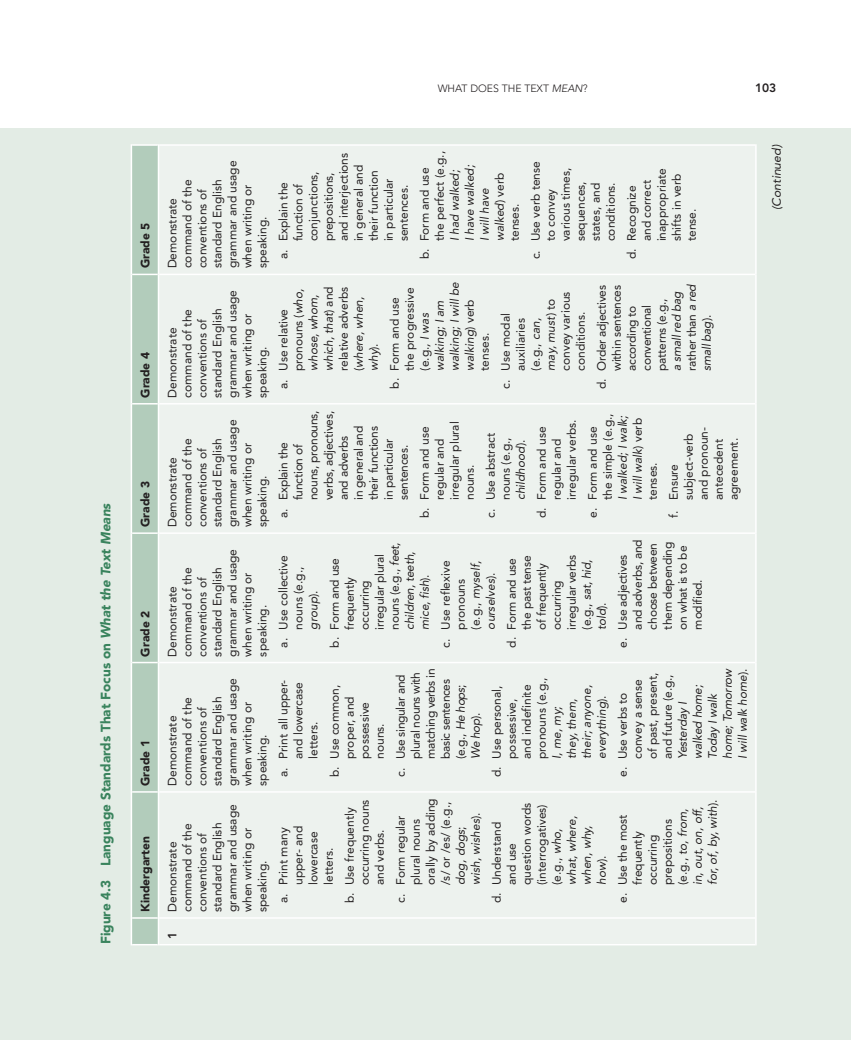
<style>
.page{position:relative;width:851px;height:1040px;background:#fff}
.page>*{position:absolute;margin:0;border:0;box-sizing:border-box;transform-origin:0 0}
.FC{font:900 13.5px "Avenir LT Std";color:#39835d}
.FLL{font:12px/15px "Avenir LT Std";letter-spacing:-.005em;color:#231f20}
.FTT{font:12px/15px "Avenir LT Std";color:#231f20}
.FLL-2{font:italic 12px/15px "Avenir LT Std";letter-spacing:-.01em;color:#231f20}
.FLL-3{font:12px/15px "Avenir LT Std";letter-spacing:-.025em;color:#231f20}
.FCH{font:900 12px "Avenir LT Std";color:#231f20}
.TT{font:italic 12px "Avenir LT Std";color:#231f20;scale:1.04 1}
.FTT-2{font:800 12px "Avenir LT Std";color:#231f20}
.t1{font:300 10.5px "Avenir LT Std";color:#231f20}
.s1{font-style:italic}
.s2{font-style:normal}
</style>
<div class="page">
<div style="left:0;top:128px;width:850px;height:912px;background:#e3ece5"></div>
<div style="left:159px;top:146px;width:596px;height:798px;background:#edf2ee"></div>
<hr style="left:131px;top:144px;width:1px;height:130px;background:#fff">
<hr style="left:132px;top:144px;width:26px;height:2px;background:#fff">
<svg style="left:131px;top:145px;width:28px;height:800px;background:#b7cfbf"></svg>
<hr style="left:158px;top:792px;width:1px;height:126px;background:#fff">
<hr style="left:158px;top:662px;width:1px;height:130px;background:#fff">
<hr style="left:158px;top:533px;width:1px;height:129px;background:#fff">
<hr style="left:158px;top:404px;width:1px;height:129px;background:#fff">
<hr style="left:158px;top:274px;width:1px;height:130px;background:#fff">
<hr style="left:158px;top:144px;width:1px;height:130px;background:#fff">
<hr style="left:159px;top:944px;width:596px;height:1px;background:#fff">
<hr style="left:159px;top:917px;width:596px;height:1px;background:#fff">
<hr style="left:159px;top:791px;width:596px;height:1px;background:#fff">
<hr style="left:159px;top:661px;width:596px;height:2px;background:#fff">
<hr style="left:159px;top:532px;width:596px;height:2px;background:#fff">
<hr style="left:159px;top:403px;width:596px;height:1px;background:#fff">
<hr style="left:159px;top:274px;width:596px;height:1px;background:#fff">
<hr style="left:159px;top:144px;width:596px;height:2px;background:#fff">
<svg style="left:755px;top:918px;width:1px;height:27px"></svg>
<hr style="left:755px;top:792px;width:1px;height:126px;background:#fff">
<hr style="left:755px;top:662px;width:1px;height:130px;background:#fff">
<hr style="left:755px;top:533px;width:1px;height:129px;background:#fff">
<hr style="left:755px;top:404px;width:1px;height:129px;background:#fff">
<hr style="left:755px;top:274px;width:1px;height:130px;background:#fff">
<hr style="left:755px;top:144px;width:1px;height:130px;background:#fff">
<p class="FC" style="left:98px;top:944px;width:443px;rotate:-90deg">Figure 4.3 Language Standards That Focus on <span class="s1">What the Text Means</span></p>
<p class="t1" style="left:437px;top:82px;width:151px">WHAT DOES THE TEXT <span class="s1">MEAN</span>?</p>
<p class="FTT-2" style="left:755px;top:81px;width:23px">103</p>
<p class="FCH" style="left:138px;top:268px;width:47px;rotate:-90deg">Grade 5</p>
<p class="FCH" style="left:138px;top:398px;width:47px;rotate:-90deg">Grade 4</p>
<p class="FCH" style="left:138px;top:527px;width:47px;rotate:-90deg">Grade 3</p>
<p class="FCH" style="left:138px;top:656px;width:47px;rotate:-90deg">Grade 2</p>
<p class="FCH" style="left:138px;top:786px;width:47px;rotate:-90deg">Grade 1</p>
<p class="FCH" style="left:138px;top:912px;width:77px;rotate:-90deg">Kindergarten</p>
<p class="FTT" style="left:165px;top:268px;width:109px;rotate:-90deg">Demonstrate command of the conventions of standard English grammar and usage when writing or speaking.</p>
<p class="FLL" style="left:276px;top:241px;width:90px;text-indent:-18px;rotate:-90deg">a. Explain the function of conjunctions, prepositions, and interjections in general and their function<br>in particular sentences.</p>
<p class="FLL" style="left:417px;top:241px;width:92px;text-indent:-18px;rotate:-90deg">b. Form and use the perfect (e.g.,<br><span class="s1">I had walked;<br>I have walked;<br>I will have walked</span>) verb tenses.</p>
<p class="FLL" style="left:528px;top:241px;width:82px;text-indent:-18px;rotate:-90deg">c. Use verb tense to convey various times, sequences, states, and conditions.</p>
<p class="FLL" style="left:624px;top:241px;width:75px;text-indent:-18px;rotate:-90deg">d. Recognize and correct inappropriate shifts in verb tense.</p>
<p class="FTT" style="left:165px;top:398px;width:109px;rotate:-90deg">Demonstrate command of the conventions of standard English grammar and usage when writing or speaking.</p>
<p class="FLL" style="left:276px;top:371px;width:86px;text-indent:-18px;rotate:-90deg">a. Use relative pronouns (<span class="s1">who, whose, whom, which, that</span>) and relative adverbs (<span class="s1">where, when, why</span>).</p>
<p class="FLL" style="left:387px;top:371px;width:90px;text-indent:-18px;rotate:-90deg">b. Form and use the progressive (e.g.<span class="s1">, I was walking; I am walking; I will be walking</span>) verb tenses.</p>
<p class="FLL" style="left:498px;top:371px;width:81px;text-indent:-18px;rotate:-90deg">c. Use modal auxiliaries (e.g., <span class="s1">can, may, must</span>) to convey various conditions.</p>
<p class="FLL" style="left:594px;top:371px;width:88px;text-indent:-18px;rotate:-90deg">d. Order adjectives within sentences according to conventional patterns (e.g.,<br><span class="s1">a small red bag </span>rather than <span class="s1">a red small bag</span>).</p>
<p class="FTT" style="left:165px;top:527px;width:109px;rotate:-90deg">Demonstrate command of the conventions of standard English grammar and usage when writing or speaking.</p>
<p class="FLL" style="left:276px;top:500px;width:91px;text-indent:-18px;rotate:-90deg">a. Explain the function of nouns, pronouns, verbs, adjectives, and adverbs<br>in general and their functions<br>in particular sentences.</p>
<p class="FLL" style="left:417px;top:500px;width:80px;text-indent:-18px;rotate:-90deg">b. Form and use regular and irregular plural nouns.</p>
<p class="FLL" style="left:483px;top:500px;width:68px;text-indent:-18px;rotate:-90deg">c. Use abstract nouns (e.g., <span class="s1">childhood</span>).</p>
<p class="FLL" style="left:534px;top:500px;width:82px;text-indent:-18px;rotate:-90deg">d. Form and use regular and irregular verbs.</p>
<p class="FLL" style="left:585px;top:500px;width:88px;text-indent:-18px;rotate:-90deg">e. Form and use the simple (e.g.,<br><span class="s1">I walked; I walk;<br>I will walk</span>) verb tenses.</p>
<p class="FLL" style="left:666px;top:500px;width:75px;text-indent:-18px;rotate:-90deg">f. Ensure subject-verb and pronoun&shy;antecedent agreement.</p>
<p class="FTT" style="left:165px;top:656px;width:109px;rotate:-90deg">Demonstrate command of the conventions of standard English grammar and usage when writing or speaking.</p>
<p class="FLL" style="left:276px;top:629px;width:76px;text-indent:-18px;rotate:-90deg">a. Use collective nouns (e.g., <span class="s1">group</span>).</p>
<p class="FLL" style="left:327px;top:629px;width:89px;text-indent:-18px;rotate:-90deg">b. Form and use frequently occurring irregular plural nouns (e.g., <span class="s1">feet, children, teeth, mice, fish</span>).</p>
<p class="FLL" style="left:438px;top:629px;width:70px;text-indent:-18px;rotate:-90deg">c. Use reflexive pronouns (e.g., <span class="s1">myself, ourselves</span>).</p>
<p class="FLL" style="left:504px;top:629px;width:76px;text-indent:-18px;rotate:-90deg">d. Form and use the past tense of frequently occurring irregular verbs (e.g., <span class="s1">sat, hid, told</span>).</p>
<p class="FLL" style="left:615px;top:629px;width:92px;text-indent:-18px;rotate:-90deg">e. Use adjectives and adverbs, and choose between them depending on what is to be modified.</p>
<p class="FTT" style="left:165px;top:786px;width:109px;rotate:-90deg">Demonstrate command of the conventions of standard English grammar and usage when writing or speaking.</p>
<p class="FLL" style="left:276px;top:759px;width:81px;text-indent:-18px;rotate:-90deg">a. Print all upper&shy;and lowercase letters.</p>
<p class="FLL" style="left:327px;top:759px;width:76px;text-indent:-18px;rotate:-90deg">b. Use common, proper, and possessive nouns.</p>
<p class="FLL-3" style="left:393px;top:759px;width:92px;text-indent:-18px;rotate:-90deg">c. Use singular and plural nouns with matching verbs in basic sentences (e.g., <span class="s1">He hops</span>;<br><span class="s1">We hop</span>).</p>
<p class="FLL" style="left:489px;top:759px;width:83px;text-indent:-18px;rotate:-90deg">d. Use personal, possessive, and indefinite pronouns (e.g.,<br><span class="s1">I, me, my; they, them, their; anyone, everything</span>).</p>
<p class="FLL-2" style="left:615px;top:759px;width:92px;text-indent:-18px;rotate:-90deg"><span class="s2">e. Use verbs to convey a sense of past, present, and future (e.g.,<br></span>Yesterday I walked home;<br>Today I walk home; Tomorrow<br>I will walk home<span class="s2">).</span></p>
<p class="FTT" style="left:165px;top:912px;width:109px;rotate:-90deg">Demonstrate command of the conventions of standard English grammar and usage when writing or speaking.</p>
<p class="FTT-2" style="left:165px;top:938px;width:9px;rotate:-90deg">1</p>
<p class="FLL" style="left:276px;top:885px;width:61px;text-indent:-18px;rotate:-90deg">a. Print many upper- and lowercase letters.</p>
<p class="FLL" style="left:342px;top:885px;width:87px;text-indent:-18px;rotate:-90deg">b. Use frequently occurring nouns and verbs.</p>
<p class="FLL" style="left:393px;top:885px;width:88px;text-indent:-18px;rotate:-90deg">c. Form regular plural nouns orally by adding /s/ or /es/ (e.g., <span class="s1">dog, dogs</span>; <span class="s1">wish, wishes</span>).</p>
<p class="FLL" style="left:489px;top:885px;width:84px;text-indent:-18px;rotate:-90deg">d. Understand and use question words (interrogatives) (e.g., <span class="s1">who, what, where, when, why, how</span>).</p>
<p class="FLL" style="left:615px;top:885px;width:87px;text-indent:-18px;rotate:-90deg">e. Use the most frequently occurring prepositions (e.g., <span class="s1">to, from, in, out, on, off, for, of, by, with</span>).</p>
<p class="TT" style="left:769px;top:210px;width:65px;rotate:-90deg">(Continued)</p>
</div>
